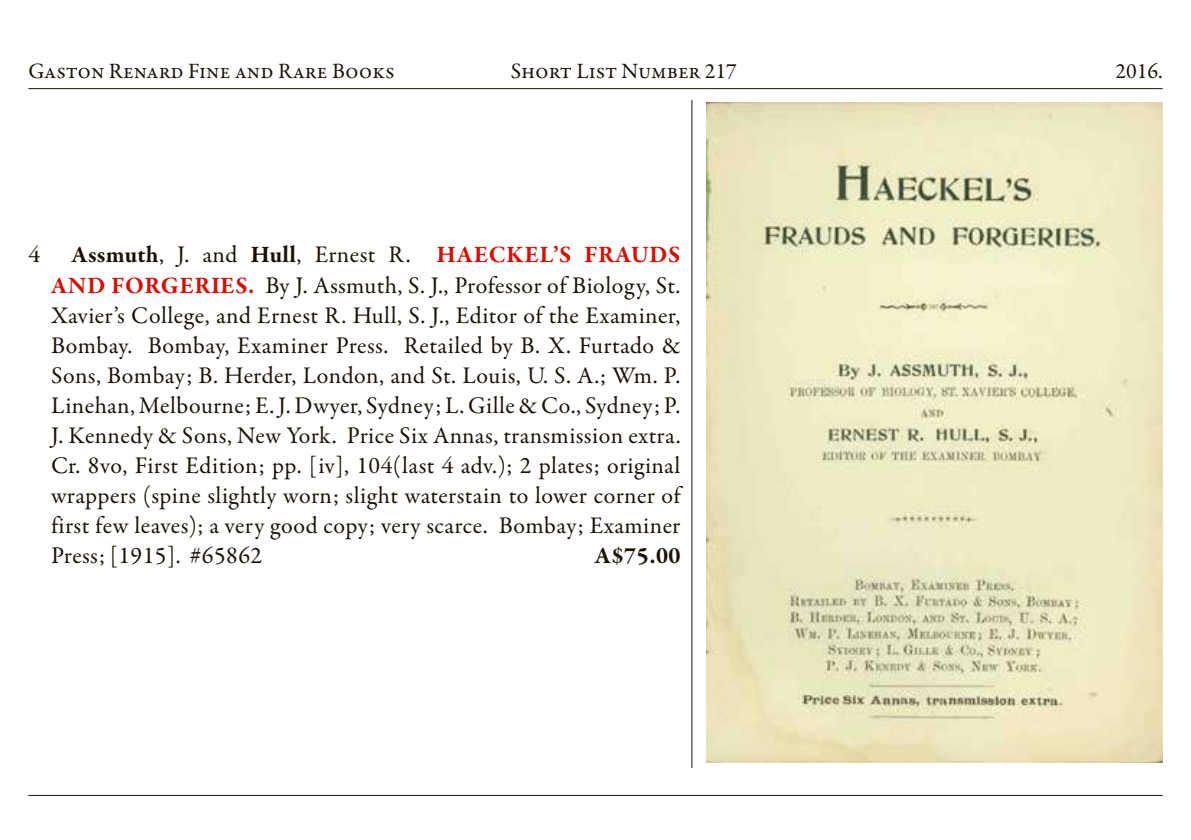
<style>
.page{position:relative;width:1191px;height:840px;background:#fff}
.page>*{position:absolute;margin:0;border:0;box-sizing:border-box;transform-origin:0 0}
.t1{font:24px/30px "Garamond Premr Pro";letter-spacing:.02em;color:#1a1207;text-align:justify}
.t2{font:700 24px "Garamond Premr Pro";color:#1a1207}
.t3{font:22px "Garamond Premr Pro";color:#1a1207}
.s1{font-weight:700}
.s2{font-weight:700;color:#d70e04}
</style>
<div class="page">
<hr style="left:28px;top:88px;width:1134px;height:1px;background:#1a1207">
<hr style="left:28px;top:794px;width:1134px;height:1px;background:#1a1207">
<hr style="left:691px;top:100px;width:1px;height:667px;background:#1a1207">
<img style="left:706px;top:103px;width:456px;height:659px">
<p class="t3" style="left:28px;top:57px;width:368px">Gaston Renard Fine and Rare Books</p>
<p class="t3" style="left:511px;top:57px;width:228px">Short List Number 217</p>
<p class="t3" style="left:1115px;top:57px;width:49px">2016.</p>
<p class="t1" style="left:28px;top:240px;width:13px">4</p>
<p class="t1" style="left:51px;top:240px;width:631px;text-indent:20px"><span class="s1">Assmuth</span>, J. and <span class="s1">Hull</span>, Ernest R. <span class="s2">HAECKEL’S FRAUDS AND FORGERIES.</span> By J. Assmuth, S. J., Professor of Biology, St.<br>Xavier’s College, and Ernest R. Hull, S. J., Editor of the Examiner, Bombay. Bombay, Examiner Press. Retailed by B. X. Furtado &amp; Sons, Bombay; B. Herder, London, and St. Louis, U. S. A.; Wm. P.<br>Linehan, Melbourne; E. J. Dwyer, Sydney; L. Gille &amp; Co., Sydney; P.<br>J. Kennedy &amp; Sons, New York. Price Six Annas, transmission extra.<br>Cr. 8vo, First Edition; pp. [iv], 104(last 4 adv.); 2 plates; original wrappers (spine slightly worn; slight waterstain to lower corner of first few leaves); a very good copy; very scarce. Bombay; Examiner Press; [1915]. #65862</p>
<p class="t2" style="left:595px;top:540px;width:87px">A$75.00</p>
</div>
